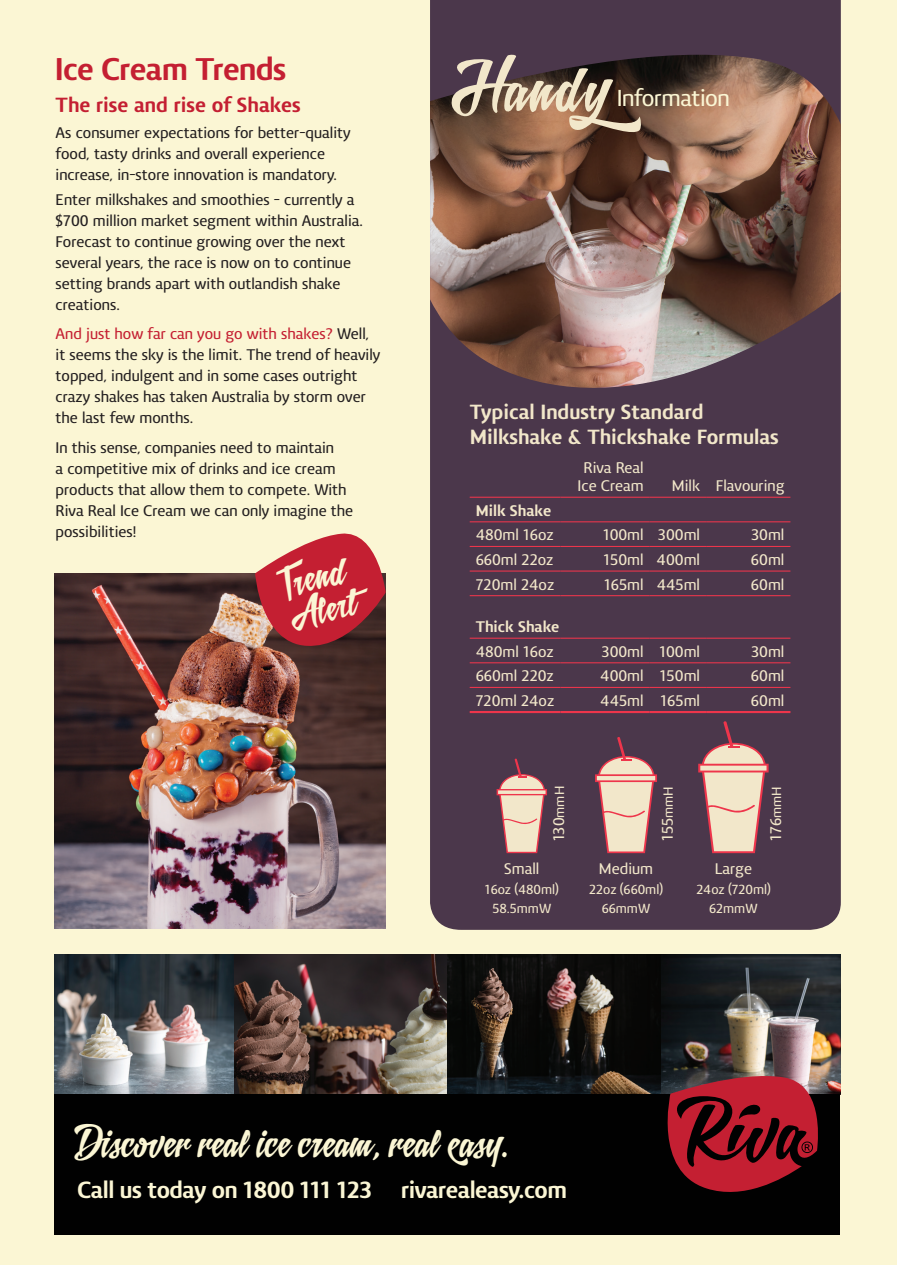
<style>
.page{position:relative;width:897px;height:1265px;background:#fff}
.page>*{position:absolute;margin:0;border:0;box-sizing:border-box;transform-origin:0 0}
.t1{font:33px "Letrista Script";color:#fbf6d4}
.t2{font:800 32.1px "Vitali Neue";letter-spacing:-.02em;color:#c41f32}
.t3{font:30.75px "Letrista Script";color:#fbf6d4}
.t4{font:800 24px "Vitali Neue";letter-spacing:-.02em;color:#fbf6d4}
.t5{font:600 23.7px "Vitali Neue";letter-spacing:-.02em;color:#fbf6d4}
.t6{font:800 21px/25.2px "Vitali Neue";color:#f2e7ca}
.t7{font:800 21px "Vitali Neue";color:#c41f32}
.t8{font:600 15.75px/21px "Vitali Neue";color:#231f20}
.t9{font:600 15.75px/18px "Vitali Neue";color:#f2e7ca;text-align:center}
.t10{font:800 15.75px "Vitali Neue";color:#f2e7ca}
.t11{font:600 13.5px/19.2px "Vitali Neue";color:#f2e7ca;text-align:center}
.s1{color:#c41f32}
.s2{font-size:13.5px}
</style>
<div class="page">
<div style="left:0;top:0;width:897px;height:1264px;background:#fbf6d4"></div>
<img style="left:55px;top:954px;width:785px;height:139px">
<div style="left:55px;top:1093px;width:785px;height:141px;background:#010101"></div>
<svg style="left:667px;top:1075px;width:151px;height:116px"></svg>
<div style="left:430px;top:0;width:410px;height:929px;background:#4b374b"></div>
<img style="left:430px;top:55px;width:410px;height:334px">
<img style="left:55px;top:574px;width:331px;height:354px">
<hr style="left:469px;top:496px;width:91px;height:1px;background:#ee354b">
<hr style="left:560px;top:496px;width:89px;height:1px;background:#ee354b">
<hr style="left:649px;top:496px;width:57px;height:1px;background:#ee354b">
<hr style="left:706px;top:496px;width:84px;height:1px;background:#ee354b">
<hr style="left:469px;top:521px;width:91px;height:1px;background:#ee354b">
<hr style="left:560px;top:521px;width:89px;height:1px;background:#ee354b">
<hr style="left:649px;top:521px;width:57px;height:1px;background:#ee354b">
<hr style="left:706px;top:521px;width:84px;height:1px;background:#ee354b">
<hr style="left:469px;top:546px;width:91px;height:1px;background:#ee354b">
<hr style="left:560px;top:546px;width:89px;height:1px;background:#ee354b">
<hr style="left:649px;top:546px;width:57px;height:1px;background:#ee354b">
<hr style="left:706px;top:546px;width:84px;height:1px;background:#ee354b">
<hr style="left:469px;top:570px;width:91px;height:1px;background:#ee354b">
<hr style="left:560px;top:570px;width:89px;height:1px;background:#ee354b">
<hr style="left:649px;top:570px;width:57px;height:1px;background:#ee354b">
<hr style="left:706px;top:570px;width:84px;height:1px;background:#ee354b">
<hr style="left:469px;top:595px;width:91px;height:1px;background:#ee354b">
<hr style="left:560px;top:595px;width:89px;height:1px;background:#ee354b">
<hr style="left:649px;top:595px;width:57px;height:1px;background:#ee354b">
<hr style="left:706px;top:595px;width:84px;height:1px;background:#ee354b">
<hr style="left:469px;top:637px;width:91px;height:1px;background:#ee354b">
<hr style="left:560px;top:637px;width:89px;height:1px;background:#ee354b">
<hr style="left:649px;top:637px;width:57px;height:1px;background:#ee354b">
<hr style="left:706px;top:637px;width:84px;height:1px;background:#ee354b">
<hr style="left:469px;top:662px;width:91px;height:1px;background:#ee354b">
<hr style="left:560px;top:662px;width:89px;height:1px;background:#ee354b">
<hr style="left:649px;top:662px;width:57px;height:1px;background:#ee354b">
<hr style="left:706px;top:662px;width:84px;height:1px;background:#ee354b">
<hr style="left:469px;top:686px;width:91px;height:2px;background:#ee354b">
<hr style="left:560px;top:686px;width:89px;height:2px;background:#ee354b">
<hr style="left:649px;top:686px;width:57px;height:2px;background:#ee354b">
<hr style="left:706px;top:686px;width:84px;height:2px;background:#ee354b">
<hr style="left:469px;top:711px;width:91px;height:2px;background:#ee354b">
<hr style="left:560px;top:711px;width:89px;height:2px;background:#ee354b">
<hr style="left:649px;top:711px;width:57px;height:2px;background:#ee354b">
<hr style="left:706px;top:711px;width:84px;height:2px;background:#ee354b">
<svg style="left:440px;top:54px;width:202px;height:81px"></svg>
<svg style="left:595px;top:736px;width:62px;height:117px"></svg>
<svg style="left:496px;top:758px;width:51px;height:95px"></svg>
<svg style="left:698px;top:720px;width:70px;height:133px"></svg>
<svg style="left:255px;top:533px;width:131px;height:115px;background:#ba424a"></svg>
<h2 class="t2" style="left:55px;top:50px;width:233px">Ice Cream Trends</h2>
<h3 class="t7" style="left:56px;top:93px;width:247px">The rise and rise of Shakes</h3>
<p class="t8" style="left:56px;top:122px;width:296px">As consumer expectations for better-quality food, tasty drinks and overall experience increase, in-store innovation is mandatory.</p>
<p class="t8" style="left:56px;top:189px;width:309px">Enter milkshakes and smoothies - currently a $700 million market segment within Australia.<br>Forecast to continue growing over the next several years, the race is now on to continue setting brands apart with outlandish shake creations.</p>
<p class="t8" style="left:56px;top:323px;width:326px"><span class="s1">And just how far can you go with shakes?</span> Well, it seems the sky is the limit. The trend of heavily topped, indulgent and in some cases outright crazy shakes has taken Australia by storm over the last few months.</p>
<p class="t8" style="left:56px;top:437px;width:299px">In this sense, companies need to maintain<br>a competitive mix of drinks and ice cream products that allow them to compete. With Riva Real Ice Cream we can only imagine the possibilities!</p>
<h3 class="t3" style="left:288px;top:599px;width:60px;rotate:-16deg">Al ert</h3>
<h3 class="t5" style="left:616px;top:84px;width:115px">Information</h3>
<h3 class="t6" style="left:469px;top:399px;width:310px">Typical Industry Standard<br>Milkshake &amp; Thickshake Formulas</h3>
<p class="t9" style="left:577px;top:459px;width:68px">Riva Real<br>Ice Cream</p>
<p class="t9" style="left:672px;top:477px;width:114px">Milk Flavouring</p>
<p class="t10" style="left:475px;top:501px;width:77px">Milk Shake</p>
<p class="t9" style="left:475px;top:526px;width:80px">480ml 16oz</p>
<p class="t9" style="left:603px;top:526px;width:99px">100ml 300ml</p>
<p class="t9" style="left:751px;top:526px;width:35px">30ml</p>
<p class="t9" style="left:475px;top:550px;width:79px">660ml 22oz</p>
<p class="t9" style="left:603px;top:550px;width:98px">150ml 400ml</p>
<p class="t9" style="left:751px;top:550px;width:35px">60ml</p>
<p class="t9" style="left:475px;top:575px;width:80px">720ml 24oz</p>
<p class="t9" style="left:604px;top:575px;width:97px">165ml 445ml</p>
<p class="t9" style="left:751px;top:575px;width:35px">60ml</p>
<p class="t10" style="left:475px;top:617px;width:85px">Thick Shake</p>
<p class="t9" style="left:475px;top:642px;width:80px">480ml 16oz</p>
<p class="t9" style="left:601px;top:642px;width:100px">300ml 100ml</p>
<p class="t9" style="left:751px;top:642px;width:35px">30ml</p>
<p class="t9" style="left:475px;top:667px;width:80px">660ml 220z</p>
<p class="t9" style="left:600px;top:667px;width:101px">400ml 150ml</p>
<p class="t9" style="left:751px;top:667px;width:35px">60ml</p>
<p class="t9" style="left:475px;top:691px;width:80px">720ml 24oz</p>
<p class="t9" style="left:600px;top:691px;width:101px">445ml 165ml</p>
<p class="t9" style="left:751px;top:691px;width:35px">60ml</p>
<p class="t9" style="left:550px;top:841px;width:57px;rotate:-90deg">130<span class="s2">mmH</span></p>
<p class="t9" style="left:658px;top:840px;width:56px;rotate:-90deg">155<span class="s2">mmH</span></p>
<p class="t9" style="left:766px;top:840px;width:56px;rotate:-90deg">176<span class="s2">mmH</span></p>
<p class="t9" style="left:599px;top:859px;width:56px">Medium</p>
<p class="t11" style="left:589px;top:879px;width:75px">22oz (660ml)<br>66mmW</p>
<p class="t9" style="left:504px;top:859px;width:37px">Small</p>
<p class="t11" style="left:485px;top:879px;width:75px">16oz (480ml)<br>58.5mmW</p>
<p class="t9" style="left:714px;top:859px;width:39px">Large</p>
<p class="t11" style="left:696px;top:879px;width:76px">24oz (720ml)<br>62mmW</p>
<h1 class="t1" style="left:77px;top:1122px;width:434px">Discover real ice cream, real easy.</h1>
<h3 class="t4" style="left:77px;top:1175px;width:491px">Call us today on 1800 111 123 rivarealeasy.com</h3>
</div>
